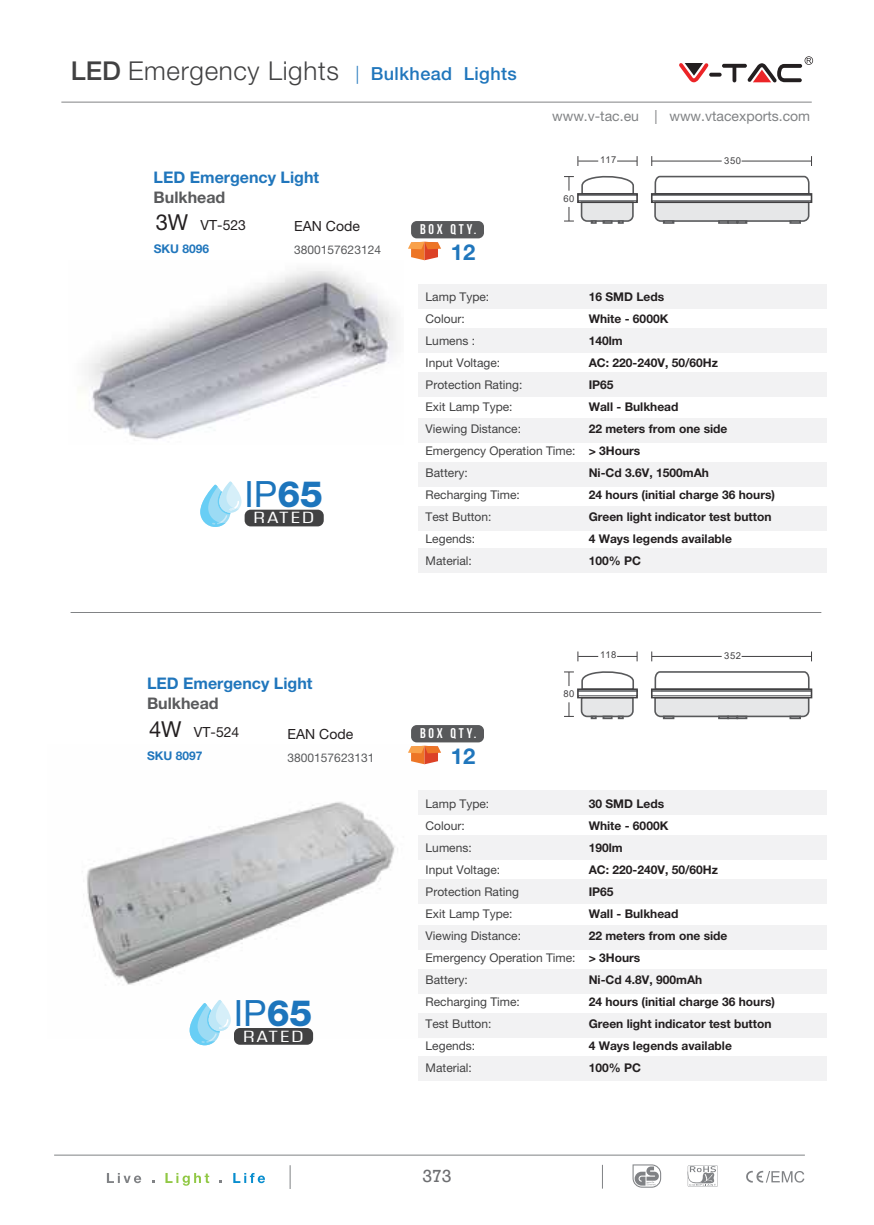
<style>
.page{position:relative;width:874px;height:1225px;background:#fff}
.page>*{position:absolute;margin:0;border:0;box-sizing:border-box;transform-origin:0 0}
.t1{font:36.2px "Helvetica Neue LT Pro";color:#1d75bc}
.t2{font:300 26px "Helvetica Neue LT Pro";letter-spacing:.025em;color:#414142}
.t3{font:700 22px "Helvetica Neue LT Pro";color:#2076bc}
.t4{font:18px "Rockwell";color:#6d6e71}
.t5{font:700 16px "Helvetica Neue LT Pro";color:#2076bc}
.t6{font:700 16px "Helvetica Neue LT Pro";color:#595a5c}
.t7{font:condensed 15.6px "Square 721 BT";letter-spacing:.1em;color:#fff;scale:1.43 1}
.t8{font:14px "Helvetica Neue LT Pro";color:#818385}
.t9{font:14px "Helvetica Neue LT Pro";color:#231f20}
.t10{font:700 14px "Bebas Neue";letter-spacing:.2em;color:#fff}
.t11{font:700 12px/22px "Helvetica Neue LT Pro";color:#231f20}
.t12{font:12px/22px "Helvetica Neue LT Pro";color:#414142}
.t13{font:12px "Helvetica Neue LT Pro";color:#595a5c}
.t14{font:700 12px "Helvetica Neue LT Pro";color:#2076bc}
.t15{font:9.4px "Arial";letter-spacing:.055em;color:#414042}
.s1{font-weight:500}
.s2{font-size:18px;color:#2076bc}
.s3{font-weight:500;font-size:18px;color:#2076bc}
.s4{font-size:22px}
.s5{font-weight:800}
</style>
<div class="page">
<img style="left:83px;top:745px;width:356px;height:293px">
<hr style="left:71px;top:612px;width:749px;height:1px;background:#818385">
<div style="left:417px;top:791px;width:408px;height:24px;background:#f2f2f3"></div>
<div style="left:417px;top:835px;width:408px;height:24px;background:#f2f2f3"></div>
<div style="left:417px;top:879px;width:408px;height:24px;background:#f2f2f3"></div>
<div style="left:417px;top:925px;width:408px;height:24px;background:#f2f2f3"></div>
<div style="left:417px;top:969px;width:408px;height:24px;background:#f2f2f3"></div>
<div style="left:417px;top:1013px;width:408px;height:24px;background:#f2f2f3"></div>
<div style="left:417px;top:1056px;width:408px;height:25px;background:#f2f2f3"></div>
<img style="left:88px;top:270px;width:308px;height:170px">
<div style="left:244px;top:509px;width:79px;height:17px;background:#414142;border-radius:6px"></div>
<svg style="left:200px;top:481px;width:41px;height:46px"></svg>
<div style="left:234px;top:1028px;width:79px;height:16px;background:#414142;border-radius:6px"></div>
<svg style="left:189px;top:999px;width:42px;height:46px"></svg>
<svg style="left:579px;top:671px;width:55px;height:48px"></svg>
<div style="left:602px;top:715px;width:10px;height:4px;border:2px solid #58595b"></div>
<div style="left:662px;top:715px;width:12px;height:4px;border:2px solid #58595b"></div>
<div style="left:717px;top:715px;width:11px;height:4px;border:2px solid #58595b"></div>
<div style="left:727px;top:715px;width:10px;height:4px;border:2px solid #58595b"></div>
<div style="left:736px;top:715px;width:11px;height:4px;border:2px solid #58595b"></div>
<div style="left:789px;top:715px;width:11px;height:4px;border:2px solid #58595b"></div>
<svg style="left:653px;top:671px;width:157px;height:47px"></svg>
<div style="left:650px;top:688px;width:161px;height:10px;border:2px solid #414042"></div>
<div style="left:577px;top:688px;width:60px;height:10px;border:2px solid #414042"></div>
<svg style="left:564px;top:671px;width:9px;height:15px"></svg>
<svg style="left:564px;top:702px;width:9px;height:15px"></svg>
<svg style="left:577px;top:651px;width:21px;height:10px"></svg>
<hr style="left:651px;top:656px;width:70px;height:1px;background:#414042">
<svg style="left:617px;top:651px;width:20px;height:10px"></svg>
<hr style="left:741px;top:656px;width:70px;height:1px;background:#414042">
<svg style="left:581px;top:175px;width:53px;height:18px"></svg>
<svg style="left:580px;top:203px;width:54px;height:21px"></svg>
<svg style="left:602px;top:220px;width:10px;height:4px"></svg>
<svg style="left:654px;top:203px;width:155px;height:20px;background:#dcddde"></svg>
<div style="left:662px;top:220px;width:12px;height:4px;border:2px solid #58595b"></div>
<svg style="left:717px;top:220px;width:10px;height:4px"></svg>
<svg style="left:727px;top:220px;width:9px;height:4px"></svg>
<svg style="left:736px;top:220px;width:11px;height:4px"></svg>
<svg style="left:789px;top:220px;width:11px;height:4px"></svg>
<svg style="left:654px;top:175px;width:156px;height:18px"></svg>
<div style="left:650px;top:193px;width:161px;height:10px;border:2px solid #414042"></div>
<div style="left:577px;top:193px;width:60px;height:10px;border:2px solid #414042"></div>
<svg style="left:564px;top:176px;width:9px;height:15px"></svg>
<svg style="left:564px;top:207px;width:9px;height:15px"></svg>
<svg style="left:577px;top:156px;width:21px;height:10px"></svg>
<hr style="left:651px;top:161px;width:70px;height:1px;background:#414042">
<svg style="left:617px;top:156px;width:20px;height:10px"></svg>
<hr style="left:741px;top:161px;width:70px;height:1px;background:#414042">
<div style="left:417px;top:284px;width:408px;height:24px;background:#f2f2f3"></div>
<div style="left:417px;top:328px;width:408px;height:25px;background:#f2f2f3"></div>
<div style="left:417px;top:373px;width:408px;height:24px;background:#f2f2f3"></div>
<div style="left:417px;top:418px;width:408px;height:24px;background:#f2f2f3"></div>
<div style="left:417px;top:462px;width:408px;height:24px;background:#f2f2f3"></div>
<div style="left:417px;top:506px;width:408px;height:24px;background:#f2f2f3"></div>
<div style="left:417px;top:548px;width:408px;height:24px;background:#f2f2f3"></div>
<svg style="left:687px;top:1165px;width:30px;height:21px"></svg>
<svg style="left:632px;top:1164px;width:28px;height:23px"></svg>
<svg style="left:746px;top:1170px;width:58px;height:12px"></svg>
<svg style="left:107px;top:1173px;width:34px;height:10px"></svg>
<svg style="left:165px;top:1173px;width:44px;height:12px"></svg>
<svg style="left:233px;top:1173px;width:32px;height:10px"></svg>
<svg style="left:289px;top:1165px;width:1px;height:24px"></svg>
<hr style="left:54px;top:1154px;width:750px;height:1px;background:#808285">
<hr style="left:61px;top:102px;width:750px;height:1px;background:#818385">
<svg style="left:708px;top:73px;width:13px;height:4px"></svg>
<svg style="left:721px;top:64px;width:25px;height:4px"></svg>
<svg style="left:732px;top:64px;width:4px;height:18px"></svg>
<svg style="left:679px;top:63px;width:29px;height:19px"></svg>
<svg style="left:747px;top:56px;width:65px;height:26px"></svg>
<svg style="left:408px;top:242px;width:33px;height:18px"></svg>
<div style="left:411px;top:221px;width:72px;height:17px;background:#58595b;border-radius:6px"></div>
<svg style="left:408px;top:746px;width:33px;height:18px"></svg>
<div style="left:411px;top:725px;width:72px;height:17px;background:#58595b;border-radius:6px"></div>
<h2 class="t2" style="left:71px;top:55px;width:447px"><span class="s1">LED</span> Emergency Lights <span class="s2">|</span> <span class="s3">Bulkhead Lights</span></h2>
<h3 class="t5" style="left:153px;top:167px;width:167px">LED Emergency Light</h3>
<h3 class="t6" style="left:153px;top:187px;width:73px">Bulkhead</h3>
<p class="t9" style="left:156px;top:217px;width:92px"><span class="s4">3W</span> VT-523</p>
<p class="t14" style="left:154px;top:241px;width:57px">SKU 8096</p>
<p class="t9" style="left:294px;top:217px;width:67px">EAN Code</p>
<p class="t13" style="left:294px;top:242px;width:88px">3800157623124</p>
<p class="t10" style="left:420px;top:222px;width:58px">BOX QTY.</p>
<h3 class="t3" style="left:450px;top:239px;width:26px">12</h3>
<p class="t8" style="left:552px;top:107px;width:259px">www.v-tac.eu | www.vtacexports.com</p>
<p class="t15" style="left:563px;top:192px;width:13px">60</p>
<p class="t15" style="left:600px;top:153px;width:18px">117</p>
<p class="t15" style="left:724px;top:154px;width:18px">350</p>
<h1 class="t1" style="left:244px;top:473px;width:80px">IP<span class="s5">65</span></h1>
<p class="t7" style="left:253px;top:508px;width:44px">RATED</p>
<h3 class="t5" style="left:147px;top:674px;width:167px">LED Emergency Light</h3>
<h3 class="t6" style="left:147px;top:694px;width:73px">Bulkhead</h3>
<p class="t9" style="left:149px;top:723px;width:92px"><span class="s4">4W</span> VT-524</p>
<p class="t14" style="left:147px;top:748px;width:57px">SKU 8097</p>
<p class="t9" style="left:287px;top:725px;width:67px">EAN Code</p>
<p class="t13" style="left:287px;top:750px;width:88px">3800157623131</p>
<h1 class="t1" style="left:234px;top:991px;width:80px">IP<span class="s5">65</span></h1>
<p class="t7" style="left:243px;top:1026px;width:44px">RATED</p>
<p class="t12" style="left:425px;top:286px;width:151px">Lamp Type:<br>Colour:<br>Lumens :<br>Input Voltage:<br>Protection Rating:<br>Exit Lamp Type:<br>Viewing Distance:<br>Emergency Operation Time:<br>Battery:<br>Recharging Time:<br>Test Button:<br>Legends:<br>Material:</p>
<p class="t11" style="left:588px;top:286px;width:188px">16 SMD Leds<br>White - 6000K<br>140lm<br>AC: 220-240V, 50/60Hz<br>IP65<br>Wall - Bulkhead<br>22 meters from one side<br>&gt; 3Hours<br>Ni-Cd 3.6V, 1500mAh<br>24 hours (initial charge 36 hours)<br>Green light indicator test button<br>4 Ways legends available<br>100% PC</p>
<p class="t10" style="left:420px;top:726px;width:58px">BOX QTY.</p>
<h3 class="t3" style="left:450px;top:743px;width:26px">12</h3>
<p class="t15" style="left:563px;top:687px;width:13px">80</p>
<p class="t15" style="left:600px;top:648px;width:18px">118</p>
<p class="t15" style="left:724px;top:649px;width:18px">352</p>
<p class="t12" style="left:425px;top:792px;width:151px">Lamp Type:<br>Colour:<br>Lumens:<br>Input Voltage:<br>Protection Rating<br>Exit Lamp Type:<br>Viewing Distance:<br>Emergency Operation Time:<br>Battery:<br>Recharging Time:<br>Test Button:<br>Legends:<br>Material:</p>
<p class="t11" style="left:588px;top:792px;width:188px">30 SMD Leds<br>White - 6000K<br>190lm<br>AC: 220-240V, 50/60Hz<br>IP65<br>Wall - Bulkhead<br>22 meters from one side<br>&gt; 3Hours<br>Ni-Cd 4.8V, 900mAh<br>24 hours (initial charge 36 hours)<br>Green light indicator test button<br>4 Ways legends available<br>100% PC</p>
<h3 class="t4" style="left:422px;top:1165px;width:31px">373</h3>
</div>
